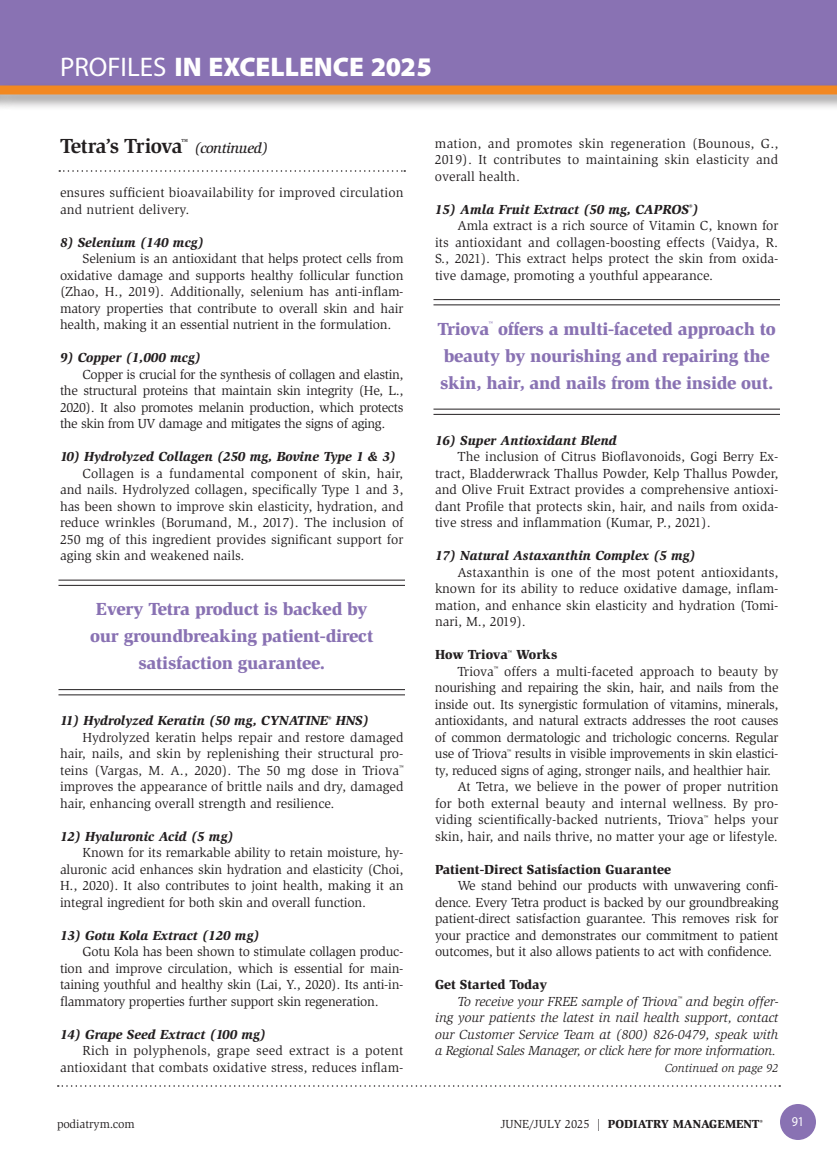
<style>
.page{position:relative;width:837px;height:1161px;background:#fff}
.page>*{position:absolute;margin:0;border:0;box-sizing:border-box;transform-origin:0 0}
.t1{font:900 27px "Myriad Pro";color:#fff}
.t2{font:700 21px "Slimbach Pro";letter-spacing:-.045em;color:#231f20}
._2011-Callout{font:900 18px/27px "Slimbach Std";letter-spacing:-.015em;color:#8972b3}
.t3{font:italic 500 15px "Slimbach Std";letter-spacing:-.025em;color:#231f20}
._2011-Global_Text{font:13.5px/16.5px "Slimbach Pro";color:#231f20;text-align:justify}
._2011-Subhead2{font:italic 900 13.5px "Slimbach Std";color:#231f20}
._2011-Global_Text-2{font:italic 13.5px/16.5px "Slimbach Pro";letter-spacing:-.02em;color:#231f20;text-align:justify}
._2011-Subhead1{font:900 13.5px "Slimbach Std";color:#231f20}
.t4{font:13.5px "Myriad Pro";color:#fff;scale:.9 1}
.t5{font:900 12px "Slimbach Std";color:#231f20}
.t6{font:italic 12px "Slimbach Pro";color:#231f20}
.t7{font:12px "Slimbach Pro";color:#231f20}
._2011-Callout-2{font:6.75px "Slimbach Pro";color:#8972b3}
.s1{font-weight:400}
.s2{font-family:"Slimbach Pro";font-weight:400}
</style>
<div class="page">
<div style="left:0;top:0;width:837px;height:88px;background:#8972b3"></div>
<svg style="left:58px;top:1085px;width:722px;height:2px"></svg>
<div style="left:0;top:82px;width:837px;height:29px;background:#231f20;opacity:.5"></div>
<div style="left:0;top:86px;width:837px;height:8px;background:#f28821"></div>
<div style="left:780px;top:1104px;width:36px;height:36px;background:#8972b3;border-radius:50%"></div>
<svg style="left:59px;top:170px;width:346px;height:2px"></svg>
<hr style="left:434px;top:299px;width:346px;height:1px;background:#231f20">
<hr style="left:434px;top:304px;width:346px;height:1px;background:#231f20">
<hr style="left:434px;top:409px;width:346px;height:1px;background:#231f20">
<hr style="left:434px;top:414px;width:346px;height:1px;background:#231f20">
<hr style="left:58px;top:580px;width:347px;height:1px;background:#231f20">
<hr style="left:58px;top:585px;width:347px;height:1px;background:#231f20">
<hr style="left:58px;top:689px;width:347px;height:1px;background:#231f20">
<hr style="left:58px;top:694px;width:347px;height:1px;background:#231f20">
<p class="t1" style="left:60px;top:51px;width:374px"><span class="s1">PROFILES</span> IN EXCELLENCE 2025</p>
<p class="t2" style="left:60px;top:133px;width:130px">Tetra’s Triova<sup>™</sup></p>
<p class="t3" style="left:194px;top:139px;width:75px">(continued)</p>
<p class="_2011-Global_Text" style="left:60px;top:184px;width:345px">ensures sufficient bioavailability for improved circulation and nutrient delivery.</p>
<p class="_2011-Subhead2" style="left:60px;top:234px;width:145px">8) Selenium (140 mcg)</p>
<p class="_2011-Global_Text" style="left:60px;top:250px;width:345px;text-indent:23px">Selenium is an antioxidant that helps protect cells from oxidative damage and supports healthy follicular function (Zhao, H., 2019). Additionally, selenium has anti-inflam&shy;matory properties that contribute to overall skin and hair health, making it an essential nutrient in the formulation.</p>
<p class="_2011-Subhead2" style="left:60px;top:350px;width:142px">9) Copper (1,000 mcg)</p>
<p class="_2011-Global_Text" style="left:60px;top:366px;width:345px;text-indent:23px">Copper is crucial for the synthesis of collagen and elastin, the structural proteins that maintain skin integrity (He, L., 2020). It also promotes melanin production, which protects the skin from UV damage and mitigates the signs of aging.</p>
<p class="_2011-Subhead2" style="left:60px;top:449px;width:337px">10) Hydrolyzed Collagen (250 mg, Bovine Type 1 &amp; 3)</p>
<p class="_2011-Global_Text" style="left:60px;top:465px;width:345px;text-indent:23px">Collagen is a fundamental component of skin, hair, and nails. Hydrolyzed collagen, specifically Type 1 and 3, has been shown to improve skin elasticity, hydration, and reduce wrinkles (Borumand, M., 2017). The inclusion of 250 mg of this ingredient provides significant support for aging skin and weakened nails.</p>
<p class="_2011-Callout" style="left:90px;top:595px;width:285px;text-align:center">Every Tetra product is backed by our groundbreaking patient-direct satisfaction guarantee.</p>
<p class="_2011-Subhead2" style="left:60px;top:713px;width:310px">11) Hydrolyzed Keratin (50 mg, CYNATINE<sup>®</sup> HNS)</p>
<p class="_2011-Global_Text" style="left:60px;top:729px;width:345px;text-indent:23px">Hydrolyzed keratin helps repair and restore damaged hair, nails, and skin by replenishing their structural pro&shy;teins (Vargas, M. A., 2020). The 50 mg dose in Triova<sup>™ </sup>improves the appearance of brittle nails and dry, damaged hair, enhancing overall strength and resilience.</p>
<p class="_2011-Subhead2" style="left:60px;top:828px;width:175px">12) Hyaluronic Acid (5 mg)</p>
<p class="_2011-Global_Text" style="left:60px;top:844px;width:345px;text-indent:22px">Known for its remarkable ability to retain moisture, hy&shy;aluronic acid enhances skin hydration and elasticity (Choi, H., 2020). It also contributes to joint health, making it an integral ingredient for both skin and overall function.</p>
<p class="_2011-Subhead2" style="left:60px;top:927px;width:201px">13) Gotu Kola Extract (120 mg)</p>
<p class="_2011-Global_Text" style="left:60px;top:943px;width:345px;text-indent:22px">Gotu Kola has been shown to stimulate collagen produc&shy;tion and improve circulation, which is essential for main&shy;taining youthful and healthy skin (Lai, Y., 2020). Its anti-in&shy;flammatory properties further support skin regeneration.</p>
<p class="_2011-Subhead2" style="left:60px;top:1026px;width:207px">14) Grape Seed Extract (100 mg)</p>
<p class="_2011-Global_Text" style="left:60px;top:1042px;width:345px;text-align:right">Rich in polyphenols, grape seed extract is a potent antioxidant that combats oxidative stress, reduces inflam-</p>
<p class="_2011-Global_Text" style="left:435px;top:135px;width:345px">mation, and promotes skin regeneration (Bounous, G., 2019). It contributes to maintaining skin elasticity and overall health.</p>
<p class="_2011-Subhead2" style="left:435px;top:201px;width:265px">15) Amla Fruit Extract (50 mg, CAPROS<sup>®</sup>)</p>
<p class="_2011-Global_Text" style="left:435px;top:217px;width:345px;text-indent:23px">Amla extract is a rich source of Vitamin C, known for its antioxidant and collagen-boosting effects (Vaidya, R.<br>S., 2021). This extract helps protect the skin from oxida&shy;tive damage, promoting a youthful appearance.</p>
<p class="_2011-Callout" style="left:440px;top:315px;width:337px;text-indent:58px">offers a multi-faceted approach to beauty by nourishing and repairing the skin, hair, and nails from the inside out.</p>
<p class="_2011-Callout" style="left:438px;top:315px;width:53px">Triova</p>
<p class="_2011-Callout-2" style="left:489px;top:320px;width:6px">™</p>
<p class="_2011-Subhead2" style="left:435px;top:432px;width:183px">16) Super Antioxidant Blend</p>
<p class="_2011-Global_Text" style="left:435px;top:448px;width:345px;text-indent:22px">The inclusion of Citrus Bioflavonoids, Gogi Berry Ex&shy;tract, Bladderwrack Thallus Powder, Kelp Thallus Powder, and Olive Fruit Extract provides a comprehensive antioxi&shy;dant Profile that protects skin, hair, and nails from oxida&shy;tive stress and inflammation (Kumar, P., 2021).</p>
<p class="_2011-Subhead2" style="left:435px;top:548px;width:262px">17) Natural Astaxanthin Complex (5 mg)</p>
<p class="_2011-Global_Text" style="left:435px;top:564px;width:345px;text-indent:23px">Astaxanthin is one of the most potent antioxidants, known for its ability to reduce oxidative damage, inflam&shy;mation, and enhance skin elasticity and hydration (Tomi&shy;nari, M., 2019).</p>
<p class="_2011-Subhead1" style="left:435px;top:646px;width:124px">How Triova<sup>™</sup> Works</p>
<p class="_2011-Global_Text" style="left:435px;top:663px;width:345px;text-indent:23px">Triova<sup>™</sup> offers a multi-faceted approach to beauty by nourishing and repairing the skin, hair, and nails from the inside out. Its synergistic formulation of vitamins, minerals, antioxidants, and natural extracts addresses the root causes of common dermatologic and trichologic concerns. Regular use of Triova<sup>™</sup> results in visible improvements in skin elastici&shy;ty, reduced signs of aging, stronger nails, and healthier hair.</p>
<p class="_2011-Global_Text" style="left:435px;top:778px;width:345px;text-indent:23px">At Tetra, we believe in the power of proper nutrition for both external beauty and internal wellness. By pro&shy;viding scientifically-backed nutrients, Triova<sup>™</sup> helps your skin, hair, and nails thrive, no matter your age or lifestyle.</p>
<p class="_2011-Subhead1" style="left:435px;top:861px;width:238px">Patient-Direct Satisfaction Guarantee</p>
<p class="_2011-Global_Text" style="left:435px;top:877px;width:345px;text-indent:22px">We stand behind our products with unwavering confi&shy;dence. Every Tetra product is backed by our groundbreaking patient-direct satisfaction guarantee. This removes risk for your practice and demonstrates our commitment to patient outcomes, but it also allows patients to act with confidence.</p>
<p class="_2011-Subhead1" style="left:435px;top:976px;width:114px">Get Started Today</p>
<p class="_2011-Global_Text-2" style="left:435px;top:993px;width:345px;text-indent:22px">To receive your FREE sample of Triova<sup>™</sup> and begin offer&shy;ing your patients the latest in nail health support, contact our Customer Service Team at (800) 826-0479, speak with a Regional Sales Manager, or click here for more information.</p>
<p class="t6" style="left:665px;top:1061px;width:115px">Continued on page 92</p>
<p class="t7" style="left:57px;top:1116px;width:79px">podiatrym.com</p>
<p class="t5" style="left:501px;top:1116px;width:263px"><span class="s2">JUNE/JULY 2025 |</span> PODIATRY MANAGEMENT<sup>®</sup></p>
<p class="t4" style="left:792px;top:1114px;width:15px">91</p>
</div>
